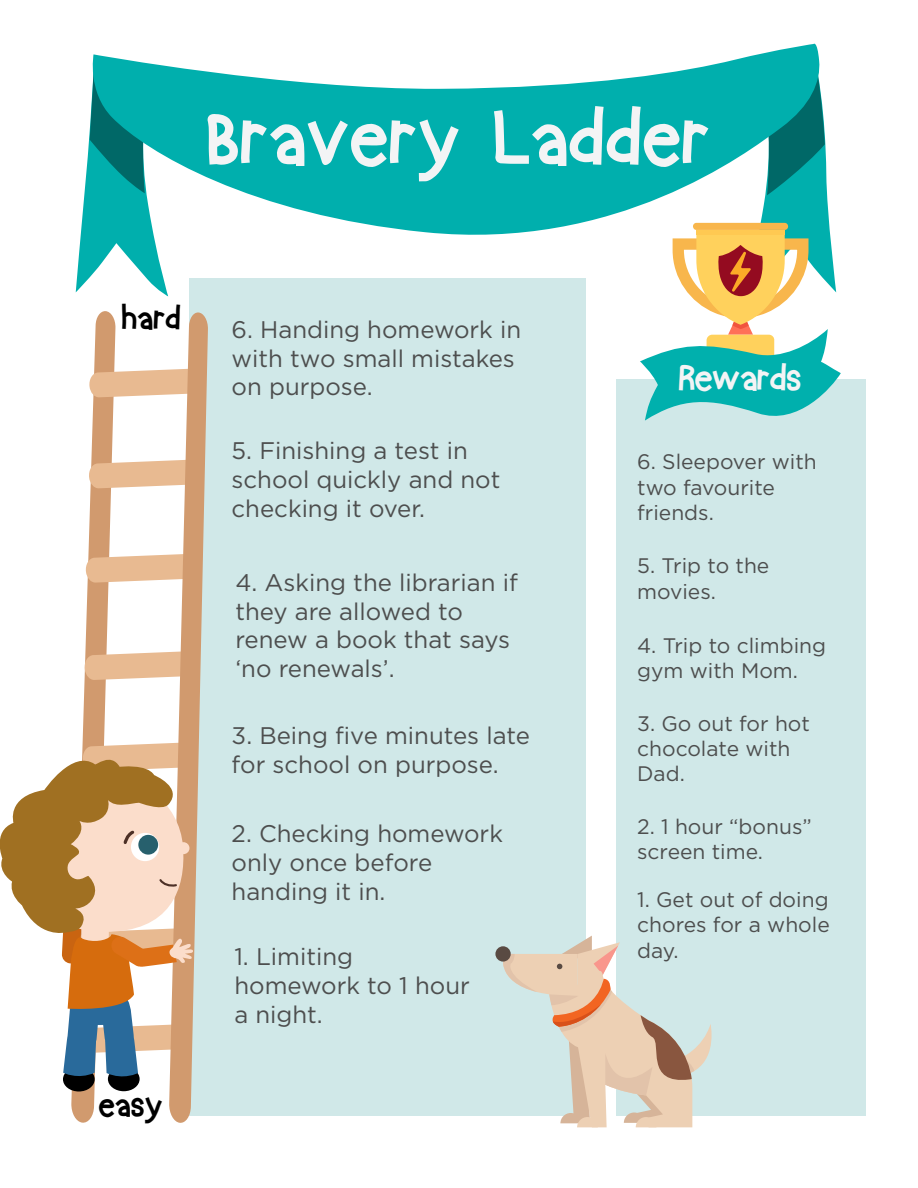
<style>
.page{position:relative;width:918px;height:1188px;background:#fff}
.page>*{position:absolute;margin:0;border:0;box-sizing:border-box;transform-origin:0 0}
.t1{font:82.2px "crayon kids";letter-spacing:-.06em;color:#f3f4f5}
.t2{font:38.25px "crayon kids";letter-spacing:-.08em;color:#f3f4f5}
.t3{font:34.8px "crayon kids";letter-spacing:-.06em;color:#000}
.t4{font:24px/28.8px "Gotham";color:#4d4e4e}
.t5{font:21px/25.2px "Gotham";color:#4d4e4e}
</style>
<div class="page">
<div style="left:616px;top:379px;width:249px;height:737px;background:#d0e8e8"></div>
<div style="left:189px;top:278px;width:396px;height:838px;background:#d0e8e8"></div>
<svg style="left:495px;top:936px;width:217px;height:191px"></svg>
<svg style="left:76px;top:166px;width:92px;height:130px"></svg>
<svg style="left:87px;top:43px;width:733px;height:208px;fill:#00afad"></svg>
<svg style="left:640px;top:67px;width:201px;height:354px"></svg>
<svg style="left:0;top:311px;width:208px;height:812px"></svg>
<h1 class="t1" style="left:203px;top:101px;width:511px">Bravery Ladder</h1>
<h3 class="t3" style="left:121px;top:303px;width:63px">hard</h3>
<h3 class="t3" style="left:98px;top:1089px;width:68px">easy</h3>
<p class="t4" style="left:232px;top:314px;width:291px">6. Handing homework in with two small mistakes on purpose.</p>
<p class="t4" style="left:232px;top:436px;width:270px">5. Finishing a test in school quickly and not checking it over.</p>
<p class="t4" style="left:235px;top:567px;width:284px">4. Asking the librarian if they are allowed to renew a book that says ‘no renewals’.</p>
<p class="t4" style="left:232px;top:721px;width:300px">3. Being five minutes late for school on purpose.</p>
<p class="t4" style="left:232px;top:819px;width:273px">2. Checking homework only once before handing it in.</p>
<p class="t4" style="left:234px;top:942px;width:237px">1. Limiting homework to 1 hour a night.</p>
<h2 class="t2" style="left:677px;top:361px;width:127px">Rewards</h2>
<p class="t5" style="left:637px;top:449px;width:181px">6. Sleepover with two favourite friends.</p>
<p class="t5" style="left:637px;top:553px;width:134px">5. Trip to the movies.</p>
<p class="t5" style="left:637px;top:632px;width:190px">4. Trip to climbing gym with Mom.</p>
<p class="t5" style="left:637px;top:711px;width:174px">3. Go out for hot chocolate with<br>Dad.</p>
<p class="t5" style="left:637px;top:813px;width:176px">2. 1 hour “bonus” screen time.</p>
<p class="t5" style="left:637px;top:887px;width:194px;text-align:justify">1. Get out of doing chores for a whole day.</p>
</div>
